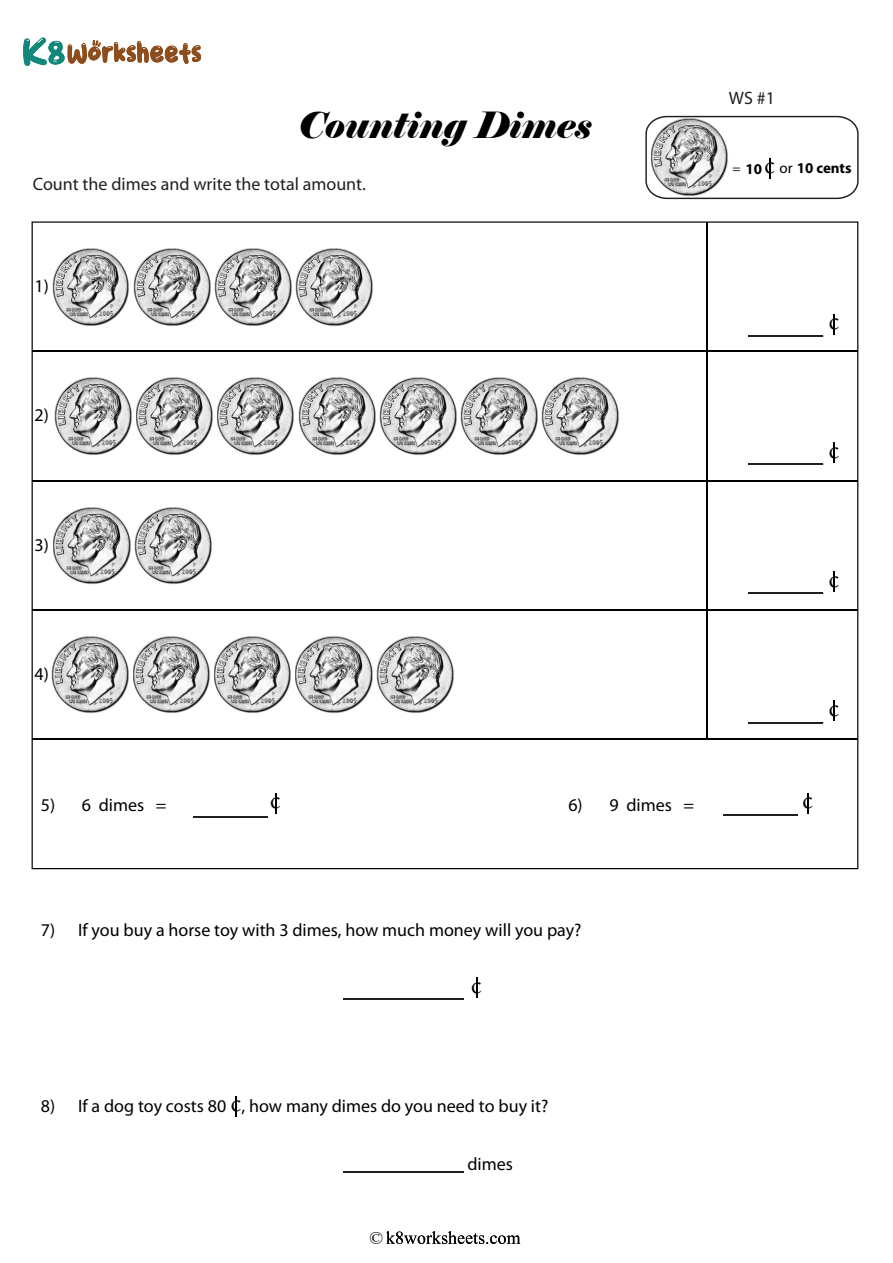
<style>
.page{position:relative;width:893px;height:1263px;background:#fff}
.page>*{position:absolute;margin:0;border:0;box-sizing:border-box;transform-origin:0 0}
.t1{font:italic 36px "Elephant";color:#000}
.t2{font:36px "Arabic Typesetting";color:#000}
.t3{font:18px "Myriad Pro";color:#000}
.t4{font:18px "Myriad Pro";color:#231f20}
.t5{font:700 15px "Myriad Pro";color:#000}
.s1{font-weight:400;font-size:13.5px}
.s2{font-weight:400}
</style>
<div class="page">
<svg style="left:32px;top:221px;width:826px;height:648px"></svg>
<hr style="left:32px;top:739px;width:825px;height:1px;background:#000">
<hr style="left:32px;top:609px;width:825px;height:2px;background:#000">
<hr style="left:32px;top:480px;width:825px;height:1px;background:#000">
<hr style="left:32px;top:351px;width:825px;height:1px;background:#000">
<hr style="left:706px;top:222px;width:1px;height:517px;background:#000">
<hr style="left:748px;top:335px;width:75px;height:2px;background:#231f20">
<hr style="left:748px;top:463px;width:75px;height:2px;background:#231f20">
<hr style="left:748px;top:592px;width:75px;height:2px;background:#231f20">
<hr style="left:748px;top:722px;width:75px;height:1px;background:#231f20">
<svg style="left:645px;top:116px;width:213px;height:83px"></svg>
<hr style="left:723px;top:814px;width:74px;height:2px;background:#231f20">
<hr style="left:193px;top:816px;width:75px;height:1px;background:#231f20">
<img style="left:52px;top:247px;width:324px;height:80px">
<img style="left:55px;top:376px;width:567px;height:80px">
<img style="left:53px;top:505px;width:162px;height:80px">
<img style="left:52px;top:635px;width:405px;height:80px">
<svg style="left:833px;top:314px;width:1px;height:20px"></svg>
<svg style="left:833px;top:443px;width:1px;height:20px"></svg>
<svg style="left:833px;top:572px;width:1px;height:20px"></svg>
<svg style="left:833px;top:701px;width:1px;height:20px"></svg>
<svg style="left:275px;top:793px;width:1px;height:20px"></svg>
<svg style="left:807px;top:793px;width:1px;height:20px"></svg>
<svg style="left:386px;top:1231px;width:134px;height:13px"></svg>
<svg style="left:23px;top:38px;width:178px;height:28px"></svg>
<hr style="left:343px;top:998px;width:121px;height:2px;background:#231f20">
<svg style="left:476px;top:978px;width:1px;height:20px"></svg>
<hr style="left:343px;top:1172px;width:121px;height:1px;background:#231f20">
<svg style="left:236px;top:1096px;width:1px;height:20px"></svg>
<h1 class="t1" style="left:298px;top:109px;width:295px">Counting Dimes</h1>
<p class="t4" style="left:33px;top:177px;width:334px">Count the dimes and write the total amount.</p>
<p class="t3" style="left:35px;top:279px;width:16px">1)</p>
<p class="t3" style="left:35px;top:408px;width:16px">2)</p>
<p class="t3" style="left:35px;top:538px;width:16px">3)</p>
<p class="t3" style="left:35px;top:667px;width:16px">4)</p>
<p class="t4" style="left:729px;top:91px;width:48px">WS #1</p>
<p class="t5" style="left:732px;top:160px;width:31px"><span class="s1">=</span> 10</p>
<h1 class="t2" style="left:764px;top:140px;width:12px">c</h1>
<p class="t5" style="left:779px;top:159px;width:74px"><span class="s2">or</span> 10 cents</p>
<h1 class="t2" style="left:828px;top:295px;width:12px">c</h1>
<h1 class="t2" style="left:828px;top:424px;width:12px">c</h1>
<h1 class="t2" style="left:828px;top:553px;width:12px">c</h1>
<h1 class="t2" style="left:828px;top:682px;width:12px">c</h1>
<h1 class="t2" style="left:270px;top:775px;width:12px">c</h1>
<h1 class="t2" style="left:802px;top:775px;width:12px">c</h1>
<p class="t3" style="left:41px;top:798px;width:127px">5) 6 dimes =</p>
<p class="t3" style="left:568px;top:798px;width:127px">6) 9 dimes =</p>
<p class="t3" style="left:41px;top:923px;width:542px">7) If you buy a horse toy with 3 dimes, how much money will you pay?</p>
<h1 class="t2" style="left:471px;top:959px;width:12px">c</h1>
<p class="t3" style="left:41px;top:1099px;width:509px">8) If a dog toy costs 80 , how many dimes do you need to buy it?</p>
<h1 class="t2" style="left:231px;top:1078px;width:12px">c</h1>
<p class="t3" style="left:467px;top:1157px;width:47px">dimes</p>
</div>
